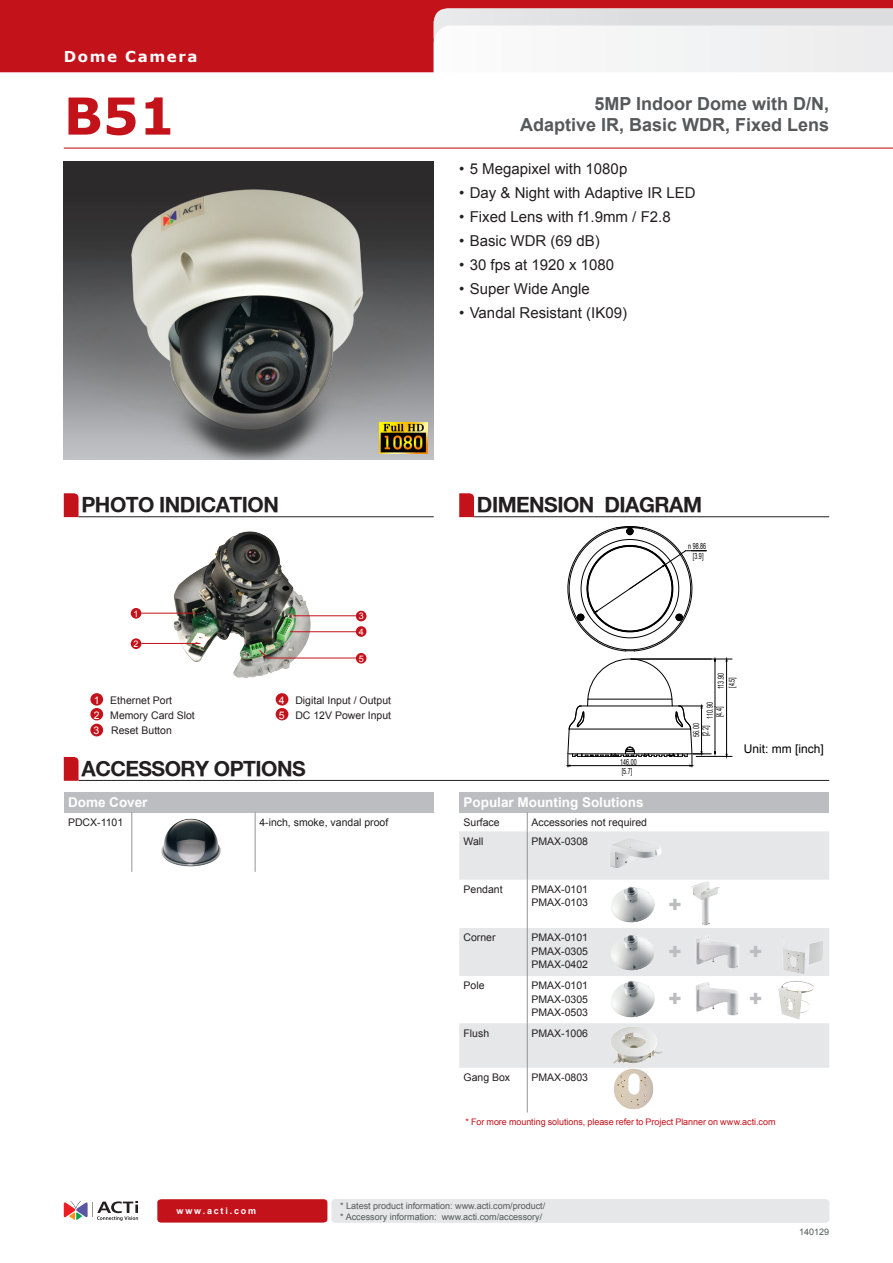
<style>
.page{position:relative;width:893px;height:1263px;background:#fff}
.page>*{position:absolute;margin:0;border:0;box-sizing:border-box;transform-origin:0 0}
.t1{font:700 51px "Verdana";color:#c4121a}
._01{font:700 21px "Helvetica Neue";letter-spacing:-.025em;color:#231f20}
.t2{font:900 21px "Arial";color:#bcbdc0}
.Headline-1{font:700 18px "Arial";color:#57585a}
.Features{font:15px "Arial";color:#231f20}
.t3{font:700 15px "Verdana";letter-spacing:.105em;color:#fff}
.options-head{font:700 13.5px "Arial";color:#fff}
.t4{font:12px "Arial";color:#000101}
.options-body{font:10.5px "Arial";color:#231f20}
.t5{font:9px "Arial";color:#525858}
.ps{font:9px "Arial";letter-spacing:-.005em;color:#c4121a}
.t6{font:700 9px "Arial";letter-spacing:.2em;color:#fff}
.t7{font:9px "Arial";color:#fff}
.t8{font:8.25px/9.3px "Arial Narrow";color:#000;scale:.8 1}
.s1{color:#fff}
</style>
<div class="page">
<img style="left:64px;top:162px;width:370px;height:297px">
<div style="left:0;top:0;width:893px;height:72px;background:#c4121a"></div>
<svg style="left:433px;top:9px;width:460px;height:63px"></svg>
<svg style="left:157px;top:1199px;width:672px;height:23px;background:#ddb2b5"></svg>
<svg style="left:64px;top:1201px;width:74px;height:20px"></svg>
<hr style="left:79px;top:780px;width:750px;height:1px;background:#231f20">
<svg style="left:64px;top:757px;width:15px;height:24px"></svg>
<hr style="left:79px;top:516px;width:355px;height:1px;background:#231f20">
<svg style="left:64px;top:493px;width:15px;height:24px"></svg>
<hr style="left:474px;top:516px;width:355px;height:1px;background:#231f20">
<svg style="left:459px;top:493px;width:15px;height:24px"></svg>
<svg style="left:63px;top:147px;width:830px;height:2px;background:#df8084"></svg>
<div style="left:64px;top:792px;width:370px;height:20px;background:#bcbdc0"></div>
<hr style="left:131px;top:812px;width:1px;height:60px;background:#939598">
<hr style="left:255px;top:812px;width:1px;height:60px;background:#939598">
<img style="left:161px;top:818px;width:60px;height:49px">
<img style="left:402px;top:422px;width:26px;height:32px">
<img style="left:107px;top:161px;width:295px;height:298px">
<img style="left:147px;top:531px;width:188px;height:147px">
<div style="left:90px;top:724px;width:13px;height:12px;background:#c4121a;border-radius:50%"></div>
<div style="left:90px;top:708px;width:13px;height:12px;background:#c4121a;border-radius:50%"></div>
<div style="left:90px;top:693px;width:13px;height:13px;background:#c4121a;border-radius:50%"></div>
<div style="left:276px;top:693px;width:12px;height:13px;background:#c4121a;border-radius:50%"></div>
<div style="left:276px;top:708px;width:12px;height:12px;background:#c4121a;border-radius:50%"></div>
<svg style="left:259px;top:650px;width:97px;height:8px"></svg>
<hr style="left:141px;top:613px;width:55px;height:1px;background:#c4121a">
<hr style="left:141px;top:643px;width:59px;height:1px;background:#c4121a">
<hr style="left:293px;top:615px;width:63px;height:1px;background:#c4121a">
<div style="left:131px;top:608px;width:10px;height:11px;background:#c4121a;border-radius:50%"></div>
<div style="left:131px;top:638px;width:10px;height:11px;background:#c4121a;border-radius:50%"></div>
<div style="left:356px;top:611px;width:10px;height:10px;background:#c4121a;border-radius:50%"></div>
<hr style="left:290px;top:631px;width:71px;height:1px;background:#c4121a">
<div style="left:356px;top:626px;width:10px;height:11px;background:#c4121a;border-radius:50%"></div>
<div style="left:356px;top:653px;width:10px;height:11px;background:#c4121a;border-radius:50%"></div>
<hr style="left:631px;top:659px;width:101px;height:1px;background:#000">
<hr style="left:696px;top:756px;width:36px;height:1px;background:#000">
<hr style="left:726px;top:659px;width:1px;height:49px;background:#000">
<hr style="left:726px;top:708px;width:1px;height:48px;background:#000">
<svg style="left:567px;top:658px;width:149px;height:109px"></svg>
<svg style="left:567px;top:526px;width:139px;height:126px"></svg>
<div style="left:459px;top:792px;width:370px;height:20px;background:#bcbdc0"></div>
<svg style="left:459px;top:831px;width:370px;height:237px;fill:#e6e7e9"></svg>
<svg style="left:527px;top:812px;width:1px;height:19px"></svg>
<hr style="left:527px;top:831px;width:1px;height:49px;background:#939598">
<hr style="left:527px;top:880px;width:1px;height:48px;background:#939598">
<hr style="left:527px;top:928px;width:1px;height:48px;background:#939598">
<hr style="left:527px;top:976px;width:1px;height:47px;background:#939598">
<hr style="left:527px;top:1023px;width:1px;height:45px;background:#939598">
<hr style="left:527px;top:1068px;width:1px;height:44px;background:#939598">
<img style="left:607px;top:882px;width:52px;height:45px">
<img style="left:605px;top:833px;width:61px;height:39px">
<img style="left:690px;top:879px;width:32px;height:48px">
<img style="left:607px;top:930px;width:52px;height:91px">
<img style="left:776px;top:930px;width:51px;height:46px">
<img style="left:776px;top:978px;width:40px;height:42px">
<img style="left:607px;top:1022px;width:58px;height:44px">
<img style="left:696px;top:931px;width:43px;height:44px">
<img style="left:696px;top:978px;width:43px;height:43px">
<img style="left:612px;top:1067px;width:43px;height:43px">
<p class="t3" style="left:64px;top:46px;width:135px">Dome Camera</p>
<p class="t1" style="left:64px;top:80px;width:113px">B51</p>
<p class="Headline-1" style="left:594px;top:92px;width:236px">5MP Indoor Dome with D/N,</p>
<p class="Headline-1" style="left:520px;top:113px;width:311px">Adaptive IR, Basic WDR, Fixed Lens</p>
<p class="Features" style="left:459px;top:159px;width:170px">• 5 Megapixel with 1080p</p>
<p class="Features" style="left:459px;top:183px;width:238px">• Day &amp; Night with Adaptive IR LED</p>
<p class="Features" style="left:459px;top:207px;width:213px">• Fixed Lens with f1.9mm / F2.8</p>
<p class="Features" style="left:459px;top:231px;width:142px">• Basic WDR (69 dB)</p>
<p class="Features" style="left:459px;top:255px;width:156px">• 30 fps at 1920 x 1080</p>
<p class="Features" style="left:459px;top:279px;width:132px">• Super Wide Angle</p>
<p class="Features" style="left:459px;top:303px;width:169px">• Vandal Resistant (IK09)</p>
<p class="_01" style="left:81px;top:492px;width:199px">PHOTO INDICATION</p>
<p class="_01" style="left:477px;top:492px;width:227px">DIMENSION DIAGRAM</p>
<p class="t7" style="left:134px;top:608px;width:7px">1</p>
<p class="t7" style="left:134px;top:638px;width:7px">2</p>
<p class="options-body" style="left:94px;top:693px;width:80px"><span class="s1">1</span> Ethernet Port</p>
<p class="options-body" style="left:94px;top:708px;width:103px"><span class="s1">2</span> Memory Card Slot</p>
<p class="options-body" style="left:94px;top:723px;width:80px"><span class="s1">3</span> Reset Button</p>
<p class="t7" style="left:359px;top:610px;width:7px">3</p>
<p class="t7" style="left:359px;top:626px;width:7px">4</p>
<p class="t7" style="left:359px;top:652px;width:7px">5</p>
<p class="options-body" style="left:279px;top:693px;width:114px"><span class="s1">4</span> Digital Input / Output</p>
<p class="options-body" style="left:279px;top:708px;width:114px"><span class="s1">5</span> DC 12V Power Input</p>
<p class="_01" style="left:81px;top:755px;width:226px">ACCESSORY OPTIONS</p>
<p class="options-head" style="left:68px;top:793px;width:81px">Dome Cover</p>
<p class="options-body" style="left:68px;top:815px;width:57px">PDCX-1101</p>
<p class="options-body" style="left:259px;top:815px;width:130px">4-inch, smoke, vandal proof</p>
<p class="t8" style="left:688px;top:540px;width:24px;line-height:10.2px;text-align:center">n 98.86 [3.9]</p>
<p class="t8" style="left:715px;top:689px;width:22px;line-height:10.9px;rotate:-90deg">113.90 [4.5]</p>
<p class="t8" style="left:705px;top:719px;width:22px;rotate:-90deg">110.90 [4.4]</p>
<p class="t8" style="left:620px;top:756px;width:22px">146.00 [5.7]</p>
<p class="options-head" style="left:463px;top:793px;width:182px">Popular Mounting Solutions</p>
<p class="options-body" style="left:463px;top:815px;width:38px">Surface</p>
<p class="options-body" style="left:531px;top:815px;width:117px">Accessories not required</p>
<p class="options-body" style="left:463px;top:834px;width:22px">Wall</p>
<p class="options-body" style="left:531px;top:834px;width:58px">PMAX-0308</p>
<p class="t8" style="left:691px;top:737px;width:19px;rotate:-90deg">56.00 [2.2]</p>
<p class="t4" style="left:744px;top:741px;width:82px">Unit: mm [inch]</p>
<p class="options-body" style="left:463px;top:882px;width:41px">Pendant</p>
<p class="options-body" style="left:531px;top:882px;width:58px">PMAX-0101</p>
<p class="options-body" style="left:531px;top:896px;width:58px">PMAX-0103</p>
<p class="options-body" style="left:463px;top:931px;width:34px">Corner</p>
<p class="options-body" style="left:531px;top:931px;width:58px">PMAX-0101</p>
<p class="options-body" style="left:531px;top:944px;width:58px">PMAX-0305</p>
<p class="options-body" style="left:531px;top:958px;width:58px">PMAX-0402</p>
<p class="options-body" style="left:463px;top:979px;width:23px">Pole</p>
<p class="options-body" style="left:531px;top:979px;width:58px">PMAX-0101</p>
<p class="options-body" style="left:531px;top:992px;width:58px">PMAX-0305</p>
<p class="options-body" style="left:531px;top:1006px;width:58px">PMAX-0503</p>
<p class="options-body" style="left:463px;top:1026px;width:27px">Flush</p>
<p class="options-body" style="left:531px;top:1026px;width:58px">PMAX-1006</p>
<p class="options-body" style="left:463px;top:1070px;width:48px">Gang Box</p>
<p class="options-body" style="left:531px;top:1070px;width:58px">PMAX-0803</p>
<p class="ps" style="left:466px;top:1115px;width:311px">* For more mounting solutions, please refer to Project Planner on www.acti.com</p>
<p class="t2" style="left:668px;top:889px;width:15px">+</p>
<p class="t2" style="left:668px;top:936px;width:15px">+</p>
<p class="t2" style="left:749px;top:936px;width:15px">+</p>
<p class="t2" style="left:749px;top:983px;width:15px">+</p>
<p class="t2" style="left:668px;top:983px;width:15px">+</p>
<p class="t6" style="left:177px;top:1205px;width:81px">www.acti.com</p>
<p class="t5" style="left:340px;top:1200px;width:207px">* Latest product information: www.acti.com/product/</p>
<p class="t5" style="left:340px;top:1211px;width:204px">* Accessory information: www.acti.com/accessory/</p>
<p class="t5" style="left:799px;top:1225px;width:32px">140129</p>
</div>
